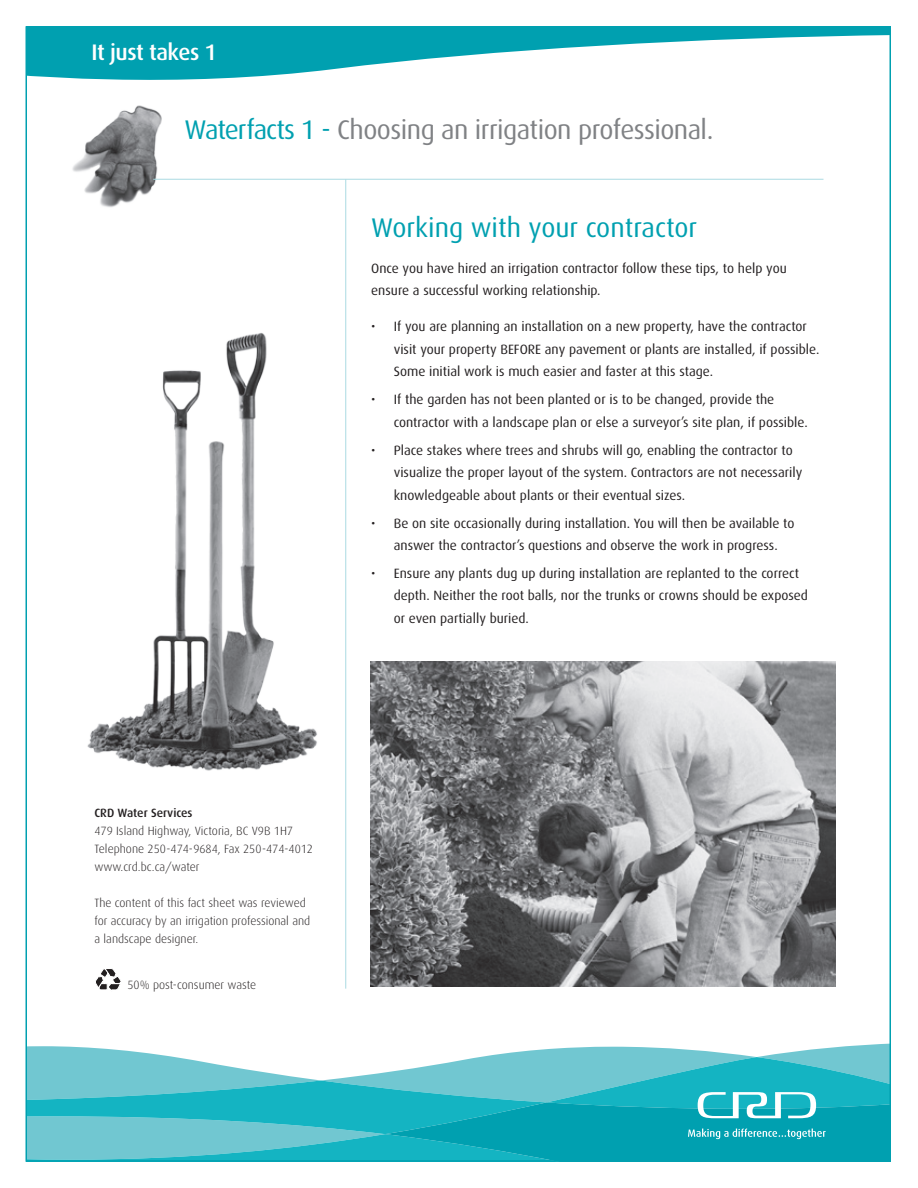
<style>
.page{position:relative;width:918px;height:1188px;background:#fff}
.page>*{position:absolute;margin:0;border:0;box-sizing:border-box;transform-origin:0 0}
.t1{font:27px "Dax";letter-spacing:-.02em;color:#808285}
.C_Head{font:27px "Dax";color:#00a0b0}
.t2{font:500 22.5px "Dax";letter-spacing:-.02em;color:#fff}
.body_bullets{font:13.5px/22.5px "Dax";color:#231f20}
.body_text{font:13.5px/22.5px "Dax";color:#231f20}
.mice_type{font:300 12px/18px "Dax";color:#231f20}
.side_block{font:300 12px "Dax";color:#231f20}
.mice_type-2{font:500 12px "Dax";color:#231f20}
.s1{color:#00a0b0}
</style>
<div class="page">
<img style="left:72px;top:105px;width:105px;height:103px">
<svg style="left:29px;top:29px;width:859px;height:51px;fill:#00a0b0"></svg>
<svg style="left:29px;top:1047px;width:859px;height:112px;background:#4abeca"></svg>
<hr style="left:153px;top:179px;width:671px;height:1px;background:#aadbe2">
<hr style="left:345px;top:179px;width:1px;height:810px;background:#aadbe2">
<img style="left:87px;top:333px;width:230px;height:438px">
<img style="left:370px;top:662px;width:466px;height:325px">
<svg style="left:95px;top:969px;width:26px;height:21px"></svg>
<p class="t2" style="left:92px;top:40px;width:127px">It just takes 1</p>
<p class="t1" style="left:184px;top:114px;width:530px"><span class="s1">Waterfacts 1 -</span> Choosing an irrigation professional.</p>
<p class="C_Head" style="left:371px;top:213px;width:328px">Working with your contractor</p>
<p class="body_text" style="left:371px;top:257px;width:417px">Once you have hired an irrigation contractor follow these tips, to help you ensure a successful working relationship.</p>
<p class="body_bullets" style="left:394px;top:316px;width:427px;text-indent:-22px">• If you are planning an installation on a new property, have the contractor visit your property BEFORE any pavement or plants are installed, if possible.<br>Some initial work is much easier and faster at this stage.</p>
<p class="body_bullets" style="left:394px;top:388px;width:416px;text-indent:-22px">• If the garden has not been planted or is to be changed, provide the contractor with a landscape plan or else a surveyor’s site plan, if possible.</p>
<p class="body_bullets" style="left:394px;top:439px;width:410px;text-indent:-22px">• Place stakes where trees and shrubs will go, enabling the contractor to visualize the proper layout of the system. Contractors are not necessarily knowledgeable about plants or their eventual sizes.</p>
<p class="body_bullets" style="left:371px;top:512px;width:425px;text-align:center">• Be on site occasionally during installation. You will then be available to answer the contractor’s questions and observe the work in progress.</p>
<p class="body_bullets" style="left:394px;top:562px;width:416px;text-indent:-22px">• Ensure any plants dug up during installation are replanted to the correct depth. Neither the root balls, nor the trunks or crowns should be exposed or even partially buried.</p>
<p class="mice_type-2" style="left:94px;top:807px;width:100px">CRD Water Services</p>
<p class="mice_type" style="left:94px;top:822px;width:200px">479 Island Highway, Victoria, BC V9B 1H7</p>
<p class="mice_type" style="left:94px;top:840px;width:220px">Telephone 250-474-9684, Fax 250-474-4012</p>
<p class="mice_type" style="left:94px;top:858px;width:107px">www.crd.bc.ca/water</p>
<p class="mice_type" style="left:94px;top:894px;width:217px">The content of this fact sheet was reviewed for accuracy by an irrigation professional and a landscape designer.</p>
<p class="side_block" style="left:128px;top:978px;width:130px">50% post-consumer waste</p>
</div>
